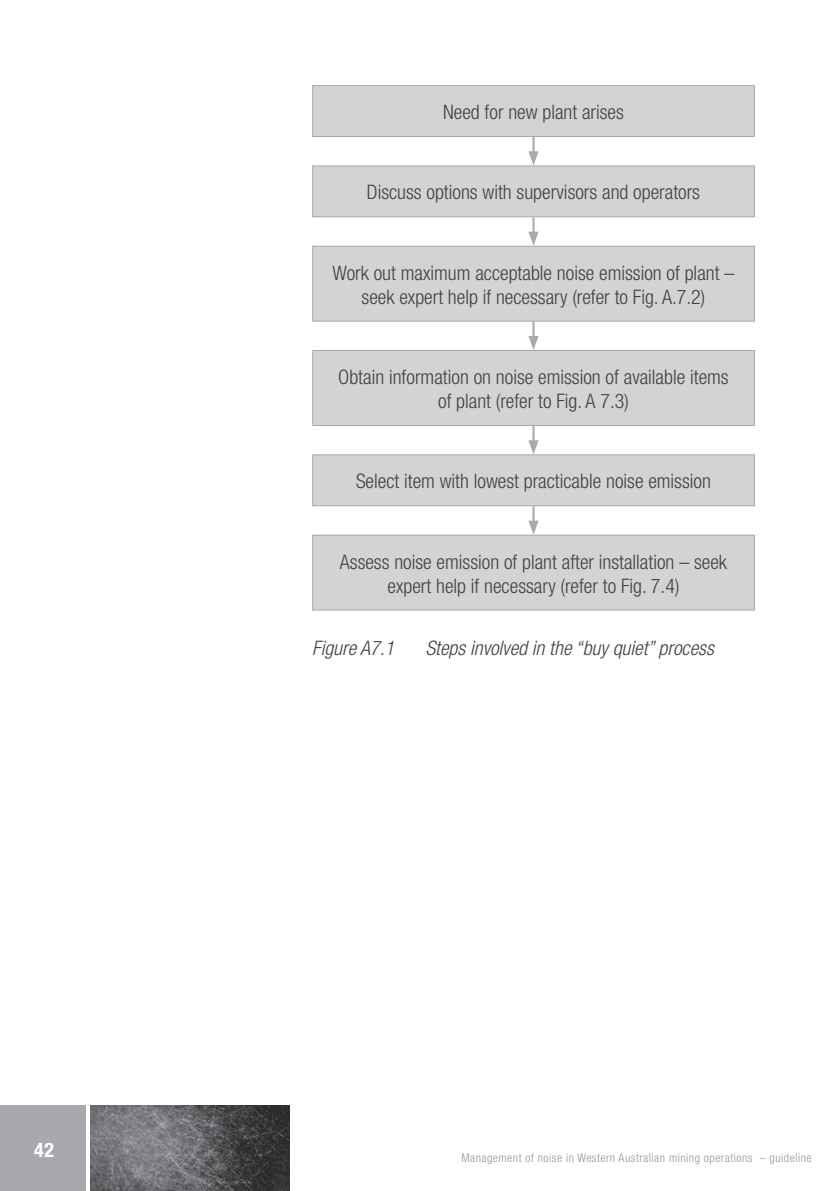
<style>
.page{position:relative;width:840px;height:1191px;background:#fff}
.page>*{position:absolute;margin:0;border:0;box-sizing:border-box;transform-origin:0 0}
.t1{font:300 condensed 20px/24px "Helvetica Neue";color:#414142;text-align:center}
.t2{font:italic 300 condensed 20px "Helvetica Neue";color:#414142}
.t3{font:700 condensed 20px "Helvetica Neue";color:#fff}
.t4{font:300 condensed 12px "Helvetica Neue";letter-spacing:.04em;color:#949698}
</style>
<div class="page">
<div style="left:0;top:1106px;width:85px;height:85px;background:#a7a9ac"></div>
<img style="left:91px;top:1106px;width:198px;height:85px">
<div style="left:312px;top:86px;width:442px;height:50px;background:#d1d3d4"></div>
<div style="left:312px;top:85px;width:442px;height:52px;border:1px solid #a7a9ac"></div>
<div style="left:312px;top:166px;width:442px;height:51px;background:#d1d3d4"></div>
<div style="left:312px;top:165px;width:442px;height:52px;border:1px solid #a7a9ac"></div>
<div style="left:312px;top:246px;width:442px;height:75px;background:#d1d3d4"></div>
<div style="left:312px;top:246px;width:442px;height:76px;border:1px solid #a7a9ac"></div>
<div style="left:312px;top:350px;width:442px;height:75px;background:#d1d3d4"></div>
<div style="left:312px;top:350px;width:442px;height:76px;border:1px solid #a7a9ac"></div>
<div style="left:312px;top:455px;width:442px;height:51px;background:#d1d3d4"></div>
<div style="left:312px;top:454px;width:442px;height:52px;border:1px solid #a7a9ac"></div>
<div style="left:312px;top:535px;width:442px;height:75px;background:#d1d3d4"></div>
<div style="left:312px;top:534px;width:442px;height:76px;border:1px solid #a7a9ac"></div>
<svg style="left:528px;top:137px;width:10px;height:28px"></svg>
<svg style="left:528px;top:506px;width:10px;height:28px"></svg>
<svg style="left:528px;top:426px;width:10px;height:28px"></svg>
<svg style="left:528px;top:322px;width:10px;height:28px"></svg>
<svg style="left:528px;top:217px;width:10px;height:29px"></svg>
<p class="t3" style="left:34px;top:1137px;width:21px">42</p>
<p class="t1" style="left:443px;top:100px;width:182px">Need for new plant arises</p>
<p class="t1" style="left:367px;top:180px;width:334px">Discuss options with supervisors and operators</p>
<p class="t1" style="left:332px;top:260px;width:403px">Work out maximum acceptable noise emission of plant – seek expert help if necessary (refer to Fig. A.7.2)</p>
<p class="t1" style="left:338px;top:365px;width:392px">Obtain information on noise emission of available items of plant (refer to Fig. A 7.3)</p>
<p class="t1" style="left:356px;top:469px;width:356px">Select item with lowest practicable noise emission</p>
<p class="t1" style="left:339px;top:549px;width:388px">Assess noise emission of plant after installation – seek expert help if necessary (refer to Fig. 7.4)</p>
<p class="t2" style="left:312px;top:636px;width:84px">Figure A7.1</p>
<p class="t2" style="left:425px;top:636px;width:289px">Steps involved in the “buy quiet” process</p>
<p class="t4" style="left:461px;top:1151px;width:351px">Management of noise in Western Australian mining operations – guideline</p>
</div>
